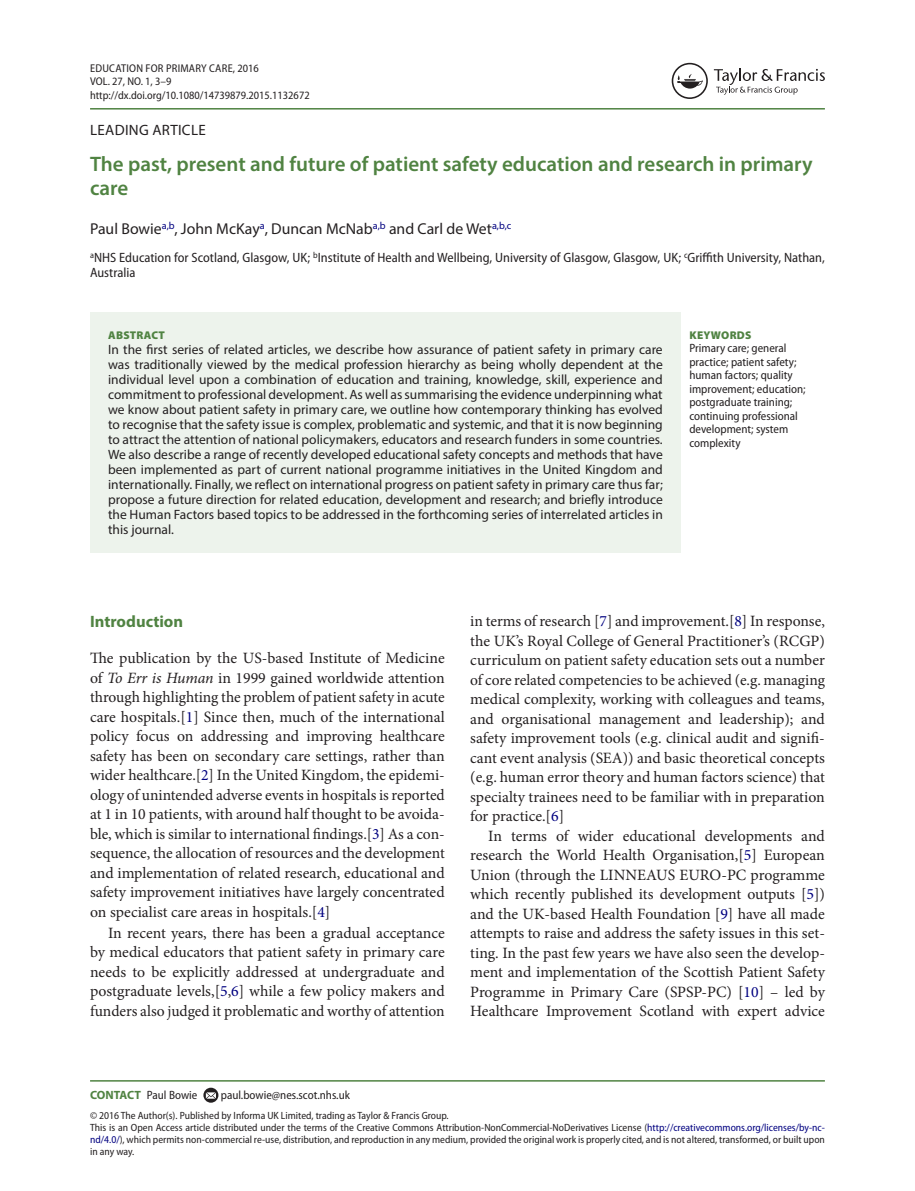
<style>
.page{position:relative;width:915px;height:1191px;background:#fff}
.page>*{position:absolute;margin:0;border:0;box-sizing:border-box;transform-origin:0 0}
.t1{font:600 21px/24px "Myriad Pro";color:#508342}
.t2{font:700 16.5px "Myriad Pro";color:#508342}
.t3{font:15.75px/19.5px "Minion Pro";color:#231f20;text-align:justify}
.t4{font:15.75px "Myriad Pro";color:#231f20}
.t5{font:15px "Myriad Pro";letter-spacing:.02em;color:#231f20}
.t6{font:13.5px/15px "Myriad Pro";color:#231f20;text-align:justify}
.t7{font:semi-condensed 13.5px/15px "Myriad Pro";color:#231f20}
.t8{font:semi-condensed 12px/13.5px "Myriad Pro";color:#231f20}
.t9{font:semi-condensed 11.25px/13.5px "Myriad Pro";color:#231f20}
.t10{font:900 11.25px "Myriad Pro";letter-spacing:.02em;color:#508342}
.t11{font:semi-condensed 10.5px/12px "Myriad Pro";color:#231f20}
.s1{font-style:italic}
.s2{color:#000080}
.s3{font-weight:700;font-stretch:normal;color:#508342}
</style>
<div class="page">
<hr style="left:90px;top:108px;width:734px;height:2px;background:#508342">
<div style="left:90px;top:312px;width:590px;height:240px;background:#edf3ec"></div>
<hr style="left:90px;top:1080px;width:734px;height:1px;background:#508342">
<svg style="left:203px;top:1087px;width:15px;height:15px"></svg>
<svg style="left:206px;top:1092px;width:10px;height:6px"></svg>
<svg style="left:713px;top:69px;width:111px;height:26px"></svg>
<svg style="left:671px;top:63px;width:36px;height:36px"></svg>
<p class="t9" style="left:90px;top:62px;width:221px">Education for Primary Care, 2016<br>VOL. 27, NO. 1, 3–9 http://dx.doi.org/10.1080/14739879.2015.1132672</p>
<p class="t5" style="left:90px;top:121px;width:117px">LEADING ARTICLE</p>
<h1 class="t1" style="left:90px;top:151px;width:723px">The past, present and future of patient safety education and research in primary care</h1>
<p class="t4" style="left:90px;top:219px;width:422px">Paul Bowie<sup>a,b</sup>, John McKay<sup>a</sup>, Duncan McNab<sup>a,b</sup> and Carl de Wet<sup>a,b,c</sup></p>
<p class="t7" style="left:90px;top:250px;width:736px"><sup>a</sup>NHS Education for Scotland, Glasgow, UK; <sup>b</sup>Institute of Health and Wellbeing, University of Glasgow, Glasgow, UK; <sup>c</sup>Griffith University, Nathan,<br>Australia</p>
<p class="t10" style="left:108px;top:328px;width:58px">ABSTRACT</p>
<p class="t6" style="left:108px;top:341px;width:556px">In the first series of related articles, we describe how assurance of patient safety in primary care was traditionally viewed by the medical profession hierarchy as being wholly dependent at the individual level upon a combination of education and training, knowledge, skill, experience and commitment to professional development. As well as summarising the evidence underpinning what we know about patient safety in primary care, we outline how contemporary thinking has evolved to recognise that the safety issue is complex, problematic and systemic, and that it is now beginning to attract the attention of national policymakers, educators and research funders in some countries.<br>We also describe a range of recently developed educational safety concepts and methods that have been implemented as part of current national programme initiatives in the United Kingdom and internationally. Finally, we reflect on international progress on patient safety in primary care thus far; propose a future direction for related education, development and research; and briefly introduce the Human Factors based topics to be addressed in the forthcoming series of interrelated articles in this journal.</p>
<p class="t10" style="left:689px;top:328px;width:63px">KEYWORDS</p>
<p class="t8" style="left:689px;top:342px;width:118px">Primary care; general practice; patient safety; human factors; quality improvement; education; postgraduate training; continuing professional development; system complexity</p>
<p class="t2" style="left:90px;top:610px;width:95px">Introduction</p>
<p class="t3" style="left:90px;top:648px;width:356px">The publication by the US-based Institute of Medicine of <span class="s1">To Err is Human</span> in 1999 gained worldwide attention through highlighting the problem of patient safety in acute care hospitals.[<span class="s2">1</span>] Since then, much of the international policy focus on addressing and improving healthcare safety has been on secondary care settings, rather than wider healthcare.[<span class="s2">2</span>] In the United Kingdom, the epidemi&shy;ology of unintended adverse events in hospitals is reported at 1 in 10 patients, with around half thought to be avoida&shy;ble, which is similar to international findings.[<span class="s2">3</span>] As a con&shy;sequence, the allocation of resources and the development and implementation of related research, educational and safety improvement initiatives have largely concentrated on specialist care areas in hospitals.[<span class="s2">4</span>]</p>
<p class="t3" style="left:90px;top:923px;width:356px;text-indent:18px">In recent years, there has been a gradual acceptance by medical educators that patient safety in primary care needs to be explicitly addressed at undergraduate and postgraduate levels,[<span class="s2">5</span>,<span class="s2">6</span>] while a few policy makers and funders also judged it problematic and worthy of attention</p>
<p class="t3" style="left:470px;top:611px;width:356px">in terms of research [<span class="s2">7</span>] and improvement.[<span class="s2">8</span>] In response, the UK’s Royal College of General Practitioner’s (RCGP) curriculum on patient safety education sets out a number of core related competencies to be achieved (e.g. managing medical complexity, working with colleagues and teams, and organisational management and leadership); and safety improvement tools (e.g. clinical audit and signifi&shy;cant event analysis (SEA)) and basic theoretical concepts (e.g. human error theory and human factors science) that specialty trainees need to be familiar with in preparation for practice.[<span class="s2">6</span>]</p>
<p class="t3" style="left:470px;top:826px;width:356px;text-indent:18px">In terms of wider educational developments and research the World Health Organisation,[<span class="s2">5</span>] European Union (through the LINNEAUS EURO-PC programme which recently published its development outputs [<span class="s2">5</span>]) and the UK-based Health Foundation [<span class="s2">9</span>] have all made attempts to raise and address the safety issues in this set&shy;ting. In the past few years we have also seen the develop&shy;ment and implementation of the Scottish Patient Safety Programme in Primary Care (SPSP-PC) [<span class="s2">10</span>] – led by Healthcare Improvement Scotland with expert advice</p>
<p class="t8" style="left:90px;top:1088px;width:109px"><span class="s3">CONTACT</span> Paul Bowie</p>
<p class="t8" style="left:221px;top:1088px;width:131px">paul.bowie@nes.scot.nhs.uk</p>
<p class="t11" style="left:90px;top:1109px;width:736px">© 2016 The Author(s). Published by Informa UK Limited, trading as Taylor &amp; Francis Group.<br>This is an Open Access article distributed under the terms of the Creative Commons Attribution-NonCommercial-NoDerivatives License (<span class="s2">http://creativecommons.org/licenses/by-nc&shy;nd/4.0/</span>), which permits non-commercial re-use, distribution, and reproduction in any medium, provided the original work is properly cited, and is not altered, transformed, or built upon in any way.</p>
</div>
